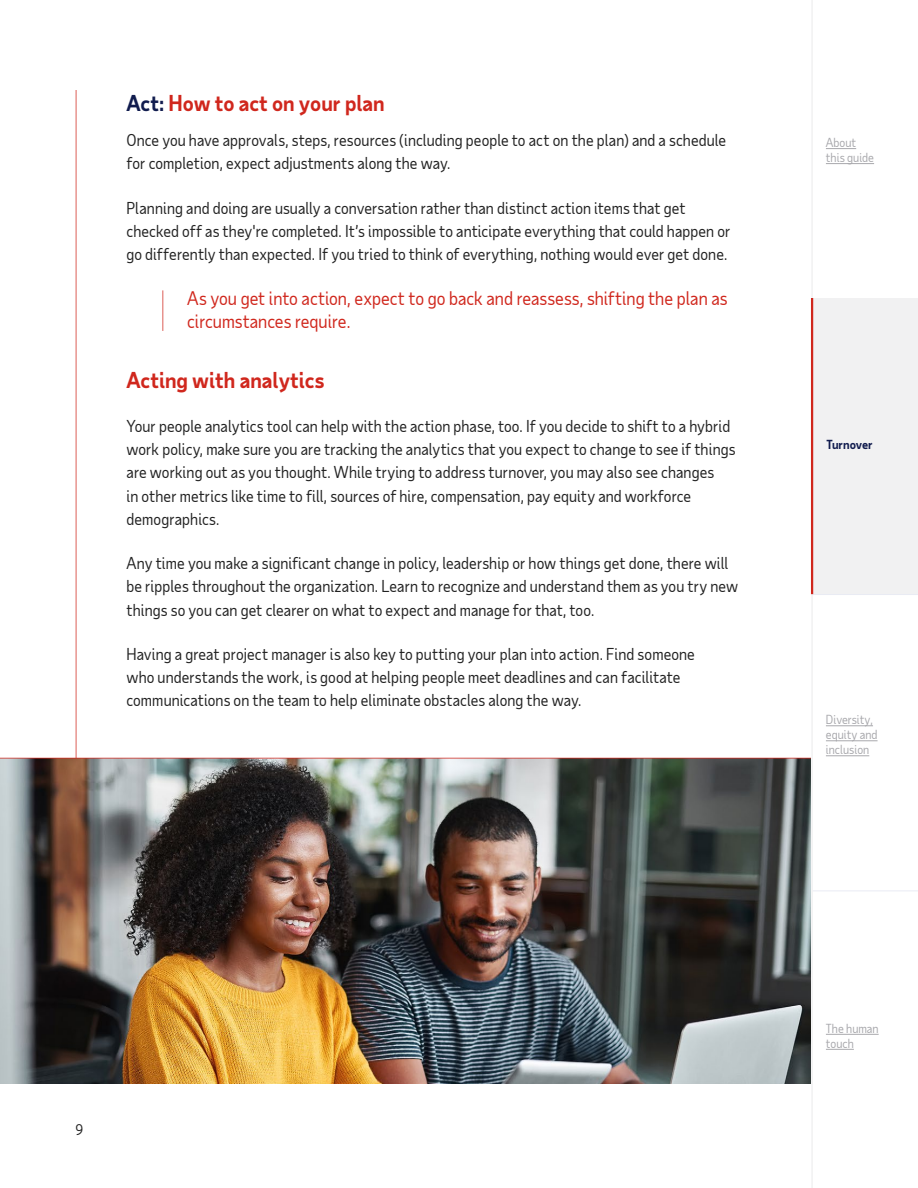
<style>
.page{position:relative;width:918px;height:1188px;background:#fff}
.page>*{position:absolute;margin:0;border:0;box-sizing:border-box;transform-origin:0 0}
.t1{font:700 21px "Taub Sans";color:#d0271d}
.t2{font:18px/23.2px "Taub Sans";color:#d0271d}
.t3{font:15.75px/23.2px "Taub Sans";letter-spacing:.005em;color:#222}
.t4{font:14.25px "Taub Sans";color:#222}
.t5{font:12px/15px "Taub Sans";color:#a8a8ac}
.t6{font:700 12px "Taub Sans";color:#111c4e}
.s1{color:#111c4e}
</style>
<div class="page">
<hr style="left:75px;top:90px;width:2px;height:975px;background:#d0271d">
<img style="left:0;top:759px;width:811px;height:324px">
<div style="left:813px;top:298px;width:105px;height:297px;background:#f1f1f2"></div>
<hr style="left:826px;top:148px;width:30px;height:1px;background:#a8a8ac">
<hr style="left:826px;top:163px;width:48px;height:1px;background:#a8a8ac">
<hr style="left:826px;top:726px;width:47px;height:1px;background:#a8a8ac">
<hr style="left:826px;top:741px;width:52px;height:1px;background:#a8a8ac">
<hr style="left:826px;top:756px;width:43px;height:1px;background:#a8a8ac">
<hr style="left:826px;top:1034px;width:53px;height:1px;background:#a8a8ac">
<svg style="left:826px;top:1049px;width:28px;height:1px"></svg>
<hr style="left:813px;top:594px;width:105px;height:1px;background:#e9ebf4">
<hr style="left:813px;top:891px;width:105px;height:1px;background:#e9ebf4">
<hr style="left:811px;top:0;width:2px;height:1188px;background:#f1f1f2">
<hr style="left:811px;top:298px;width:2px;height:296px;background:#d0271d">
<hr style="left:162px;top:290px;width:2px;height:41px;background:#d0271d">
<hr style="left:0;top:758px;width:811px;height:1px;background:#d0271d">
<h1 class="t1" style="left:127px;top:89px;width:260px"><span class="s1">Act:</span> How to act on your plan</h1>
<p class="t3" style="left:127px;top:128px;width:601px">Once you have approvals, steps, resources (including people to act on the plan) and a schedule for completion, expect adjustments along the way.</p>
<p class="t3" style="left:127px;top:196px;width:605px">Planning and doing are usually a conversation rather than distinct action items that get checked off as they're completed. It’s impossible to anticipate everything that could happen or go differently than expected. If you tried to think of everything, nothing would ever get done.</p>
<p class="t2" style="left:187px;top:286px;width:542px">As you get into action, expect to go back and reassess, shifting the plan as circumstances require.</p>
<h1 class="t1" style="left:127px;top:366px;width:199px">Acting with analytics</h1>
<p class="t3" style="left:127px;top:414px;width:611px">Your people analytics tool can help with the action phase, too. If you decide to shift to a hybrid work policy, make sure you are tracking the analytics that you expect to change to see if things are working out as you thought. While trying to address turnover, you may also see changes<br>in other metrics like time to fill, sources of hire, compensation, pay equity and workforce demographics.</p>
<p class="t3" style="left:127px;top:551px;width:613px">Any time you make a significant change in policy, leadership or how things get done, there will be ripples throughout the organization. Learn to recognize and understand them as you try new things so you can get clearer on what to expect and manage for that, too.</p>
<p class="t3" style="left:127px;top:642px;width:570px">Having a great project manager is also key to putting your plan into action. Find someone who understands the work, is good at helping people meet deadlines and can facilitate communications on the team to help eliminate obstacles along the way.</p>
<p class="t5" style="left:826px;top:135px;width:50px">About this guide</p>
<p class="t6" style="left:827px;top:437px;width:48px">Turnover</p>
<p class="t5" style="left:826px;top:712px;width:53px">Diversity, equity and inclusion</p>
<p class="t4" style="left:75px;top:1120px;width:9px">9</p>
<p class="t5" style="left:826px;top:1021px;width:54px">The human touch</p>
</div>
